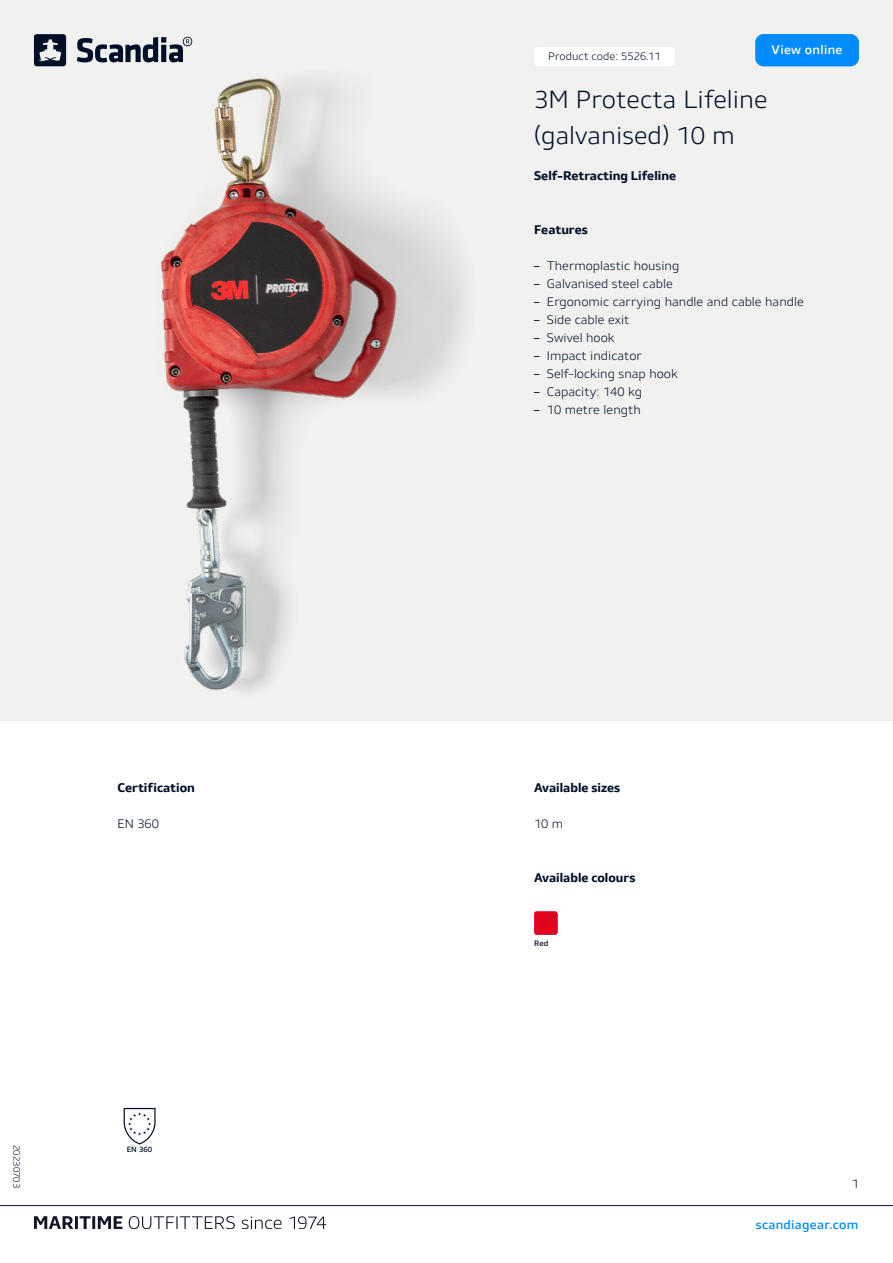
<style>
.page{position:relative;width:893px;height:1263px;background:#fff}
.page>*{position:absolute;margin:0;border:0;box-sizing:border-box;transform-origin:0 0}
.t1{font:300 24px/36px "Stratus";color:#000f28}
.t2{font:300 12px "Stratus";color:#000f28}
.t3{font:700 12px "Stratus";color:#000f28}
.t4{font:500 12px "Stratus";letter-spacing:.025em;color:#008cff}
.t5{font:500 12px "Stratus";letter-spacing:.025em;color:#fff}
.t6{font:300 10.5px "Stratus";color:#000f28}
.t7{font:300 9px "Stratus";color:#000f28}
.t8{font:500 7.5px "Stratus";color:#000f28}
.t9{font:500 7.35px "Stratus";color:#000f28}
.s1{font-weight:400}
</style>
<div class="page">
<div style="left:0;top:0;width:893px;height:720px;background:#f1f1f0"></div>
<img style="left:42px;top:36px;width:424px;height:656px">
<hr style="left:0;top:1205px;width:893px;height:1px;background:#000f28">
<svg style="left:77px;top:37px;width:115px;height:25px"></svg>
<svg style="left:34px;top:34px;width:32px;height:32px"></svg>
<svg style="left:34px;top:1216px;width:292px;height:13px"></svg>
<div style="left:534px;top:47px;width:141px;height:19px;background:#fff;border-radius:4px"></div>
<svg style="left:534px;top:911px;width:23px;height:23px"></svg>
<svg style="left:124px;top:1108px;width:32px;height:36px"></svg>
<div style="left:755px;top:34px;width:104px;height:32px;background:#008cff;border-radius:9px"></div>
<p class="t3" style="left:117px;top:783px;width:79px">Certification</p>
<p class="t2" style="left:117px;top:818px;width:43px">EN 360</p>
<p class="t7" style="left:21px;top:1145px;width:45px;rotate:90deg">20230703</p>
<p class="t9" style="left:127px;top:1145px;width:27px">EN 360</p>
<p class="t5" style="left:772px;top:45px;width:72px">View online</p>
<p class="t6" style="left:548px;top:51px;width:114px">Product code: 5526.11</p>
<h1 class="t1" style="left:534px;top:83px;width:235px">3M Protecta Lifeline (galvanised) 10 m</h1>
<p class="t3" style="left:534px;top:171px;width:144px">Self-Retracting Lifeline</p>
<p class="t3" style="left:534px;top:225px;width:55px">Features</p>
<p class="t2" style="left:534px;top:260px;width:147px"><span class="s1">–</span> Thermoplastic housing</p>
<p class="t2" style="left:534px;top:278px;width:140px"><span class="s1">–</span> Galvanised steel cable</p>
<p class="t2" style="left:534px;top:296px;width:271px"><span class="s1">–</span> Ergonomic carrying handle and cable handle</p>
<p class="t2" style="left:534px;top:314px;width:97px"><span class="s1">–</span> Side cable exit</p>
<p class="t2" style="left:534px;top:332px;width:82px"><span class="s1">–</span> Swivel hook</p>
<p class="t2" style="left:534px;top:350px;width:109px"><span class="s1">–</span> Impact indicator</p>
<p class="t2" style="left:534px;top:368px;width:145px"><span class="s1">–</span> Self-locking snap hook</p>
<p class="t2" style="left:534px;top:386px;width:109px"><span class="s1">–</span> Capacity: 140 kg</p>
<p class="t2" style="left:534px;top:404px;width:108px"><span class="s1">–</span> 10 metre length</p>
<p class="t3" style="left:534px;top:783px;width:88px">Available sizes</p>
<p class="t2" style="left:534px;top:818px;width:31px">10 m</p>
<p class="t3" style="left:534px;top:873px;width:103px">Available colours</p>
<p class="t8" style="left:534px;top:940px;width:16px">Red</p>
<p class="t2" style="left:852px;top:1178px;width:9px">1</p>
<p class="t4" style="left:756px;top:1220px;width:104px">scandiagear.com</p>
</div>
